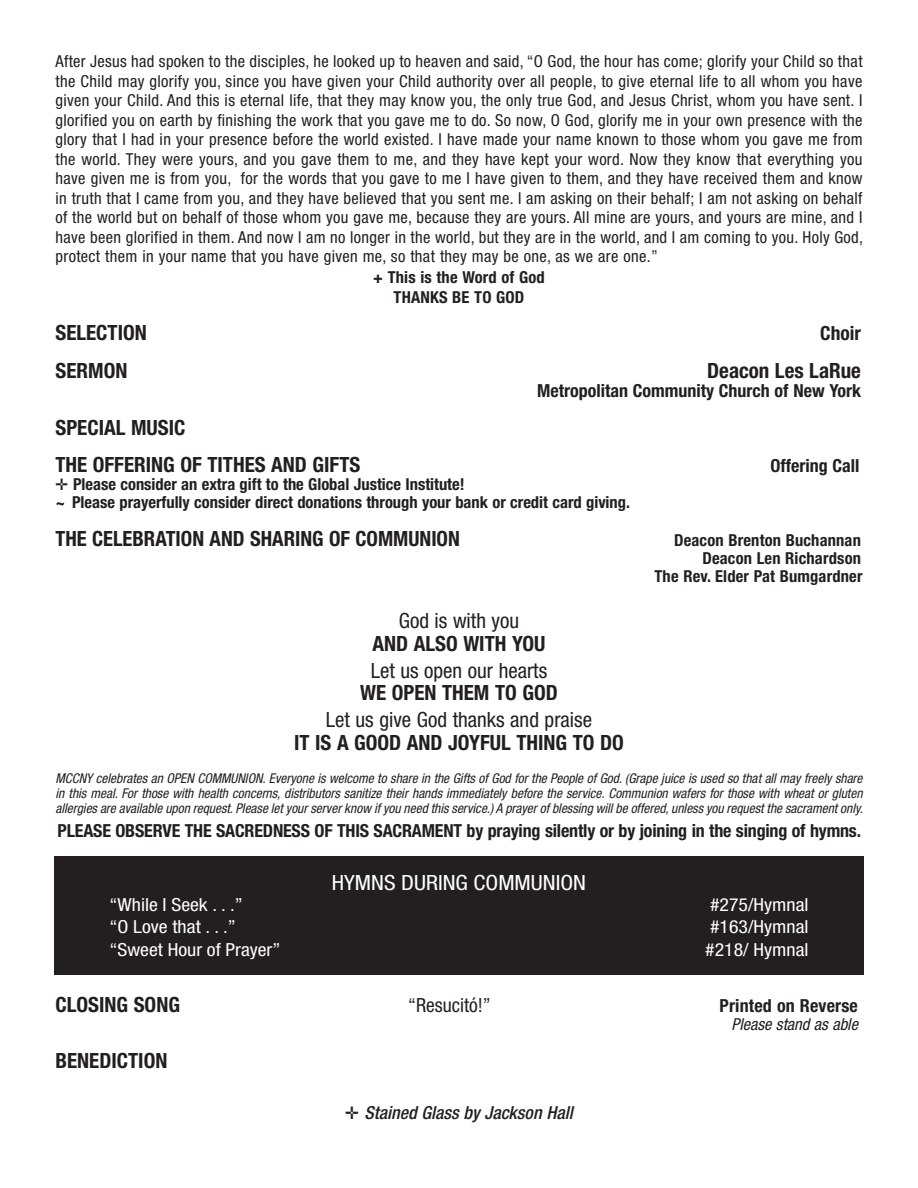
<style>
.page{position:relative;width:918px;height:1188px;background:#fff}
.page>*{position:absolute;margin:0;border:0;box-sizing:border-box;transform-origin:0 0}
.t1{font:700 condensed 21px/37.5px "Helvetica Neue LT Std";color:#231f20}
.t2{font:condensed 21px "Helvetica Neue LT Std";color:#231f20}
.t3{font:condensed 21px "Helvetica Neue LT Std";color:#fff;scale:1.1 1}
.t4{font:condensed 19.5px "Helvetica Neue LT Std";color:#231f20}
.t5{font:700 condensed 19.5px "Helvetica Neue LT Std";color:#231f20}
.t6{font:700 condensed 18px "Helvetica Neue LT Std";letter-spacing:-.01em;color:#231f20}
.t7{font:condensed 18px "Helvetica Neue LT Std";color:#fff;scale:1.1 1}
.t8{font:italic 500 condensed 18px "Helvetica Neue LT Std";color:#231f20}
.t9{font:700 condensed 18px "Helvetica Neue LT Std";letter-spacing:.01em;color:#231f20}
.t10{font:condensed 16.5px/19.5px "Helvetica Neue LT Std";letter-spacing:.02em;color:#231f20;text-align:justify}
.t11{font:700 condensed 16.5px/18px "Helvetica Neue LT Std";color:#231f20;text-align:center}
.t12{font:italic condensed 16.5px "Helvetica Neue LT Std";color:#231f20}
.t13{font:italic condensed 13.5px/15px "Helvetica Neue LT Std";color:#231f20;text-align:justify}
</style>
<div class="page">
<div style="left:54px;top:856px;width:810px;height:119px;background:#231f20"></div>
<p class="t10" style="left:56px;top:52px;width:809px">After Jesus had spoken to the disciples, he looked up to heaven and said, “O God, the hour has come; glorify your Child so that the Child may glorify you, since you have given your Child authority over all people, to give eternal life to all whom you have given your Child. And this is eternal life, that they may know you, the only true God, and Jesus Christ, whom you have sent. I glorified you on earth by finishing the work that you gave me to do. So now, O God, glorify me in your own presence with the glory that I had in your presence before the world existed. I have made your name known to those whom you gave me from the world. They were yours, and you gave them to me, and they have kept your word. Now they know that everything you have given me is from you, for the words that you gave to me I have given to them, and they have received them and know in truth that I came from you, and they have believed that you sent me. I am asking on their behalf; I am not asking on behalf of the world but on behalf of those whom you gave me, because they are yours. All mine are yours, and yours are mine, and I have been glorified in them. And now I am no longer in the world, but they are in the world, and I am coming to you. Holy God, protect them in your name that you have given me, so that they may be one, as we are one.”</p>
<p class="t11" style="left:373px;top:267px;width:173px;line-height:19.5px">+ This is the Word of God<br>THANKS BE TO GOD</p>
<p class="t1" style="left:56px;top:314px;width:93px">SELECTION</p>
<p class="t5" style="left:820px;top:322px;width:42px">Choir</p>
<p class="t1" style="left:56px;top:351px;width:73px">SERMON</p>
<p class="t1" style="left:707px;top:351px;width:155px">Deacon Les LaRue</p>
<p class="t6" style="left:537px;top:380px;width:325px">Metropolitan Community Church of New York</p>
<p class="t1" style="left:56px;top:408px;width:306px">SPECIAL MUSIC<br>THE OFFERING OF TITHES AND GIFTS</p>
<p class="t6" style="left:770px;top:455px;width:91px">Offering Call</p>
<p class="t11" style="left:56px;top:475px;width:576px;text-align:left">✛ Please consider an extra gift to the Global Justice Institute!<br>~ Please prayerfully consider direct donations through your bank or credit card giving.</p>
<p class="t1" style="left:56px;top:519px;width:406px">THE CELEBRATION AND SHARING OF COMMUNION</p>
<p class="t11" style="left:655px;top:531px;width:209px;text-align:right">Deacon Brenton Buchannan<br>Deacon Len Richardson<br>The Rev. Elder Pat Bumgardner</p>
<p class="t2" style="left:399px;top:609px;width:122px">God is with you</p>
<p class="t1" style="left:373px;top:624px;width:174px">AND ALSO WITH YOU</p>
<p class="t2" style="left:371px;top:658px;width:178px">Let us open our hearts</p>
<p class="t1" style="left:360px;top:674px;width:199px">WE OPEN THEM TO GOD</p>
<p class="t2" style="left:326px;top:708px;width:268px">Let us give God thanks and praise</p>
<p class="t1" style="left:294px;top:723px;width:331px">IT IS A GOOD AND JOYFUL THING TO DO</p>
<p class="t13" style="left:56px;top:771px;width:809px">MCCNY celebrates an OPEN COMMUNION. Everyone is welcome to share in the Gifts of God for the People of God. (Grape juice is used so that all may freely share in this meal. For those with health concerns, distributors sanitize their hands immediately before the service. Communion wafers for those with wheat or gluten allergies are available upon request. Please let your server know if you need this service.) A prayer of blessing will be offered, unless you request the sacrament only.</p>
<p class="t6" style="left:58px;top:819px;width:805px">PLEASE OBSERVE THE SACREDNESS OF THIS SACRAMENT by praying silently or by joining in the singing of hymns.</p>
<p class="t3" style="left:332px;top:870px;width:233px">HYMNS DURING COMMUNION</p>
<p class="t7" style="left:110px;top:894px;width:123px">“While I Seek . . .”</p>
<p class="t7" style="left:710px;top:894px;width:91px">#275/Hymnal</p>
<p class="t7" style="left:109px;top:916px;width:117px">“O Love that . . .”</p>
<p class="t7" style="left:710px;top:916px;width:91px">#163/Hymnal</p>
<p class="t7" style="left:109px;top:939px;width:157px">“Sweet Hour of Prayer”</p>
<p class="t7" style="left:705px;top:939px;width:95px">#218/ Hymnal</p>
<p class="t1" style="left:56px;top:986px;width:126px">CLOSING SONG</p>
<p class="t4" style="left:408px;top:994px;width:84px">“Resucitó!”</p>
<p class="t9" style="left:719px;top:995px;width:140px">Printed on Reverse</p>
<p class="t12" style="left:732px;top:1015px;width:128px">Please stand as able</p>
<p class="t1" style="left:56px;top:1041px;width:113px">BENEDICTION</p>
<p class="t8" style="left:345px;top:1102px;width:229px">✛ Stained Glass by Jackson Hall</p>
</div>
